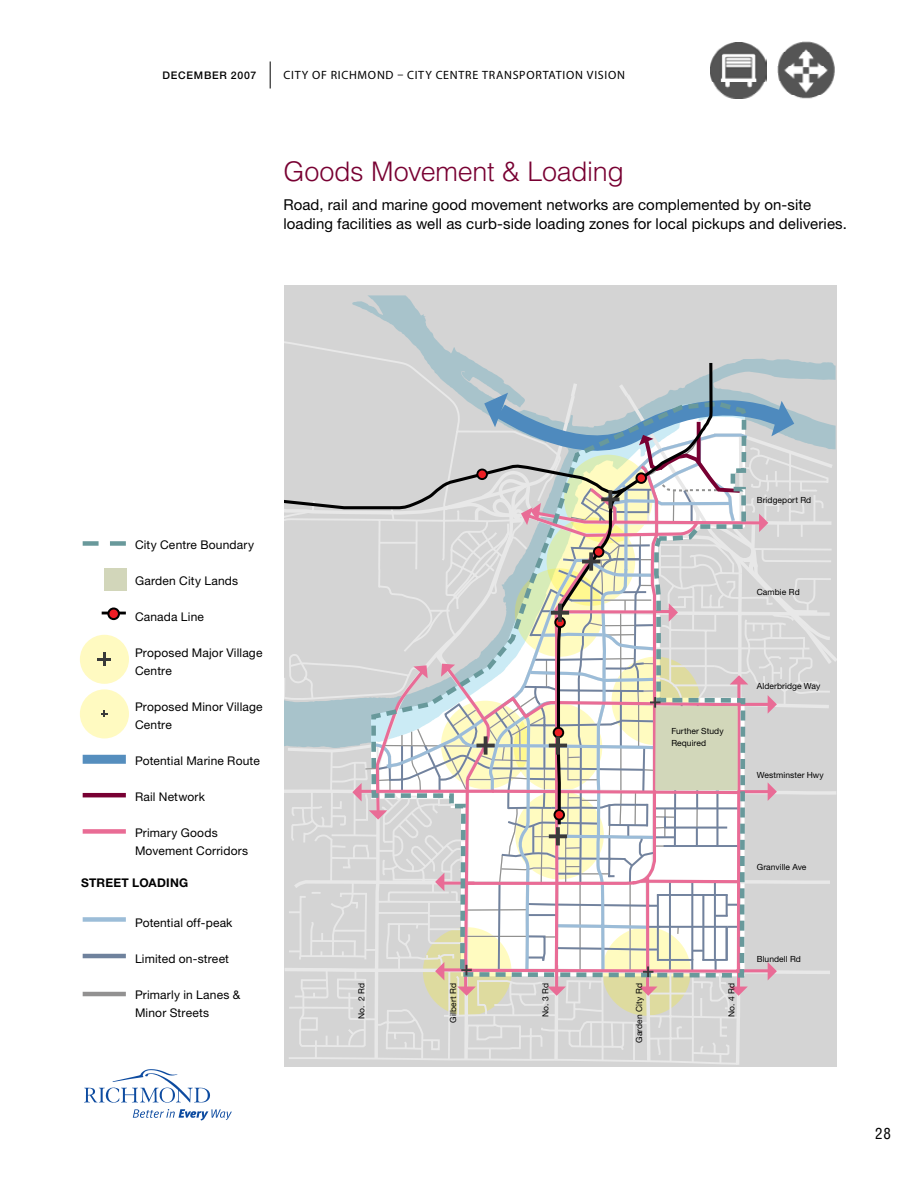
<style>
.page{position:relative;width:918px;height:1188px;background:#fff}
.page>*{position:absolute;margin:0;border:0;box-sizing:border-box;transform-origin:0 0}
.t1{font:300 27px "Helvetica LT Std";letter-spacing:-.015em;color:#780032}
.t2{font:15px/19.5px "Helvetica Neue LT Std";letter-spacing:.005em;color:#000}
.t3{font:condensed 15px "Helvetica LT Std";color:#000}
.t4{font:12px/18px "Helvetica Neue LT Std";letter-spacing:.015em;color:#000}
.t5{font:12px "Myriad Pro";letter-spacing:.06em;color:#000}
.t6{font:700 12px "Helvetica Neue LT Std";letter-spacing:.02em;color:#000}
.t7{font:500 10.5px "Helvetica Neue LT Std";letter-spacing:.07em;color:#000}
.t8{font:8.4px/11.9px "Helvetica Neue LT Std";letter-spacing:.005em;color:#000}
</style>
<div class="page">
<svg style="left:270px;top:62px;width:1px;height:26px"></svg>
<hr style="left:102px;top:612px;width:24px;height:2px;background:#000">
<svg style="left:83px;top:541px;width:43px;height:5px"></svg>
<div style="left:83px;top:917px;width:43px;height:5px;background:#9cbdd8"></div>
<div style="left:108px;top:609px;width:11px;height:10px;background:#ed1c24;border-radius:50%"></div>
<div style="left:107px;top:607px;width:13px;height:13px;border:2px solid #000;border-radius:50%"></div>
<div style="left:83px;top:829px;width:43px;height:5px;background:#e96c95"></div>
<hr style="left:83px;top:954px;width:43px;height:4px;background:#6f829d">
<hr style="left:83px;top:992px;width:43px;height:4px;background:#929191">
<div style="left:83px;top:755px;width:43px;height:9px;background:#558ebe"></div>
<hr style="left:83px;top:793px;width:43px;height:4px;background:#780033">
<img style="left:777px;top:41px;width:58px;height:58px">
<div style="left:80px;top:689px;width:49px;height:49px;background:#fffac1;border-radius:50%"></div>
<svg style="left:101px;top:711px;width:7px;height:6px"></svg>
<div style="left:80px;top:635px;width:49px;height:49px;background:#fffac1;border-radius:50%"></div>
<svg style="left:98px;top:653px;width:13px;height:13px"></svg>
<div style="left:104px;top:568px;width:23px;height:22px;background:#d2d6ba"></div>
<img style="left:711px;top:42px;width:56px;height:56px">
<svg style="left:84px;top:1069px;width:126px;height:34px"></svg>
<svg style="left:133px;top:1109px;width:99px;height:11px"></svg>
<svg style="left:284px;top:285px;width:552px;height:781px;background:#d3d3d1"></svg>
<p class="t7" style="left:163px;top:69px;width:95px">DECEMBER 2007</p>
<p class="t5" style="left:284px;top:68px;width:138px">CITY OF RICHMOND – CITY</p>
<p class="t5" style="left:436px;top:68px;width:22px">CENTR</p>
<p class="t5" style="left:472px;top:68px;width:92px">E TRANSPORTATION</p>
<p class="t5" style="left:587px;top:68px;width:25px">VISION</p>
<p class="t1" style="left:284px;top:155px;width:342px">Goods Movement &amp; Loading</p>
<p class="t2" style="left:284px;top:195px;width:565px">Road, rail and marine good movement networks are complemented by on-site loading facilities as well as curb-side loading zones for local pickups and deliveries.</p>
<p class="t4" style="left:135px;top:535px;width:121px">City Centre Boundary</p>
<p class="t4" style="left:135px;top:571px;width:105px">Garden City Lands</p>
<p class="t4" style="left:135px;top:607px;width:70px">Canada Line</p>
<p class="t4" style="left:135px;top:643px;width:129px">Proposed Major Village<br>Centre</p>
<p class="t4" style="left:135px;top:697px;width:129px">Proposed Minor Village<br>Centre</p>
<p class="t4" style="left:135px;top:751px;width:126px">Potential Marine Route</p>
<p class="t4" style="left:135px;top:787px;width:72px">Rail Network</p>
<p class="t4" style="left:135px;top:823px;width:115px">Primary Goods<br>Movement Corridors</p>
<p class="t6" style="left:81px;top:875px;width:109px">STREET LOADING</p>
<p class="t4" style="left:135px;top:913px;width:99px">Potential off-peak</p>
<p class="t4" style="left:135px;top:949px;width:96px">Limited on-street</p>
<p class="t4" style="left:135px;top:985px;width:107px">Primarly in Lanes &amp;<br>Minor Streets</p>
<p class="t8" style="left:757px;top:494px;width:56px">Bridgeport Rd</p>
<p class="t8" style="left:757px;top:586px;width:44px">Cambie Rd</p>
<p class="t8" style="left:671px;top:725px;width:54px">Further Study<br>Required</p>
<p class="t8" style="left:757px;top:680px;width:65px">Alderbridge Way</p>
<p class="t8" style="left:757px;top:769px;width:69px">Westminster Hwy</p>
<p class="t8" style="left:757px;top:861px;width:51px">Granville Ave</p>
<p class="t8" style="left:356px;top:1019px;width:37px;rotate:-90deg">No. 2 Rd</p>
<p class="t8" style="left:447px;top:1023px;width:41px;rotate:-90deg">Gilbert Rd</p>
<p class="t8" style="left:539px;top:1017px;width:35px;rotate:-90deg">No. 3 Rd</p>
<p class="t8" style="left:633px;top:1043px;width:61px;rotate:-90deg">Garden City Rd</p>
<p class="t8" style="left:725px;top:1017px;width:35px;rotate:-90deg">No. 4 Rd</p>
<p class="t8" style="left:757px;top:953px;width:46px">Blundell Rd</p>
<p class="t3" style="left:875px;top:1125px;width:9px">28</p>
</div>
